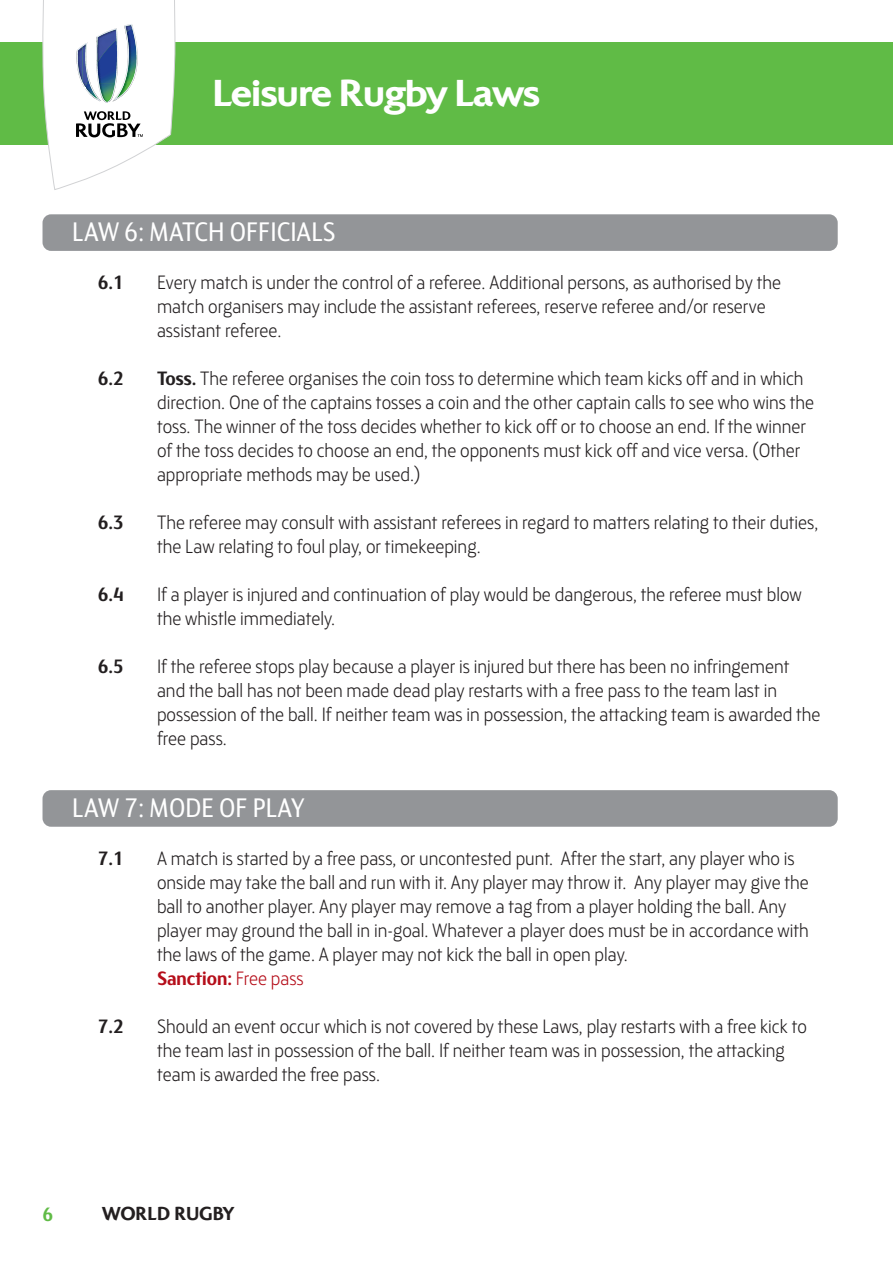
<style>
.page{position:relative;width:893px;height:1263px;background:#fff}
.page>*{position:absolute;margin:0;border:0;box-sizing:border-box;transform-origin:0 0}
.t1{font:700 39px "Colosseum";letter-spacing:-.035em;color:#fff}
.t2{font:27px "FS Blake";color:#fff;scale:.92 1}
.t3{font:300 19.5px/24px "FS Blake";color:#231f20;scale:.93 1}
.t4{font:700 19.5px "FS Blake";color:#231f20;scale:.93 1}
.t5{font:700 19.5px "Colosseum";color:#231f20;scale:.93 1}
.t6{font:700 19.5px "FS Blake";color:#60bb46;scale:.93 1}
.s1{font-weight:700}
.s2{font-weight:700;color:#b50e1a}
.s3{color:#b50e1a}
</style>
<div class="page">
<div style="left:43px;top:214px;width:795px;height:37px;background:#939598;border-radius:9px"></div>
<div style="left:43px;top:790px;width:795px;height:37px;background:#939598;border-radius:9px"></div>
<div style="left:0;top:43px;width:893px;height:102px;background:#60bb46"></div>
<svg style="left:42px;top:0;width:133px;height:190px"></svg>
<h1 class="t1" style="left:213px;top:72px;width:329px">Leisure Rugby Laws</h1>
<h2 class="t2" style="left:72px;top:223px;width:288px">LAW 6: MATCH OFFICIALS</h2>
<p class="t4" style="left:98px;top:276px;width:30px">6.1</p>
<p class="t3" style="left:157px;top:273px;width:673px">Every match is under the control of a referee. Additional persons, as authorised by the match organisers may include the assistant referees, reserve referee and/or reserve assistant referee.</p>
<p class="t4" style="left:98px;top:372px;width:30px">6.2</p>
<p class="t3" style="left:157px;top:369px;width:708px"><span class="s1">Toss.</span> The referee organises the coin toss to determine which team kicks off and in which direction. One of the captains tosses a coin and the other captain calls to see who wins the toss. The winner of the toss decides whether to kick off or to choose an end. If the winner of the toss decides to choose an end, the opponents must kick off and vice versa. (Other appropriate methods may be used.)</p>
<p class="t4" style="left:98px;top:516px;width:30px">6.3</p>
<p class="t3" style="left:157px;top:513px;width:713px">The referee may consult with assistant referees in regard to matters relating to their duties, the Law relating to foul play, or timekeeping.</p>
<p class="t4" style="left:98px;top:588px;width:30px">6.4</p>
<p class="t3" style="left:157px;top:585px;width:695px">If a player is injured and continuation of play would be dangerous, the referee must blow the whistle immediately.</p>
<p class="t4" style="left:98px;top:660px;width:30px">6.5</p>
<p class="t3" style="left:157px;top:657px;width:715px">If the referee stops play because a player is injured but there has been no infringement and the ball has not been made dead play restarts with a free pass to the team last in possession of the ball. If neither team was in possession, the attacking team is awarded the free pass.</p>
<h2 class="t2" style="left:72px;top:799px;width:254px">LAW 7: MODE OF PLAY</h2>
<p class="t4" style="left:98px;top:852px;width:30px">7.1</p>
<p class="t3" style="left:157px;top:849px;width:702px">A match is started by a free pass, or uncontested punt. After the start, any player who is onside may take the ball and run with it. Any player may throw it. Any player may give the ball to another player. Any player may remove a tag from a player holding the ball. Any player may ground the ball in in-goal. Whatever a player does must be in accordance with the laws of the game. A player may not kick the ball in open play.<br><span class="s2">Sanction:</span> <span class="s3">Free pass</span></p>
<p class="t4" style="left:98px;top:1020px;width:30px">7.2</p>
<p class="t3" style="left:157px;top:1017px;width:700px">Should an event occur which is not covered by these Laws, play restarts with a free kick to the team last in possession of the ball. If neither team was in possession, the attacking team is awarded the free pass.</p>
<p class="t6" style="left:43px;top:1208px;width:13px">6</p>
<p class="t5" style="left:102px;top:1203px;width:144px">WORLD RUGBY</p>
</div>
